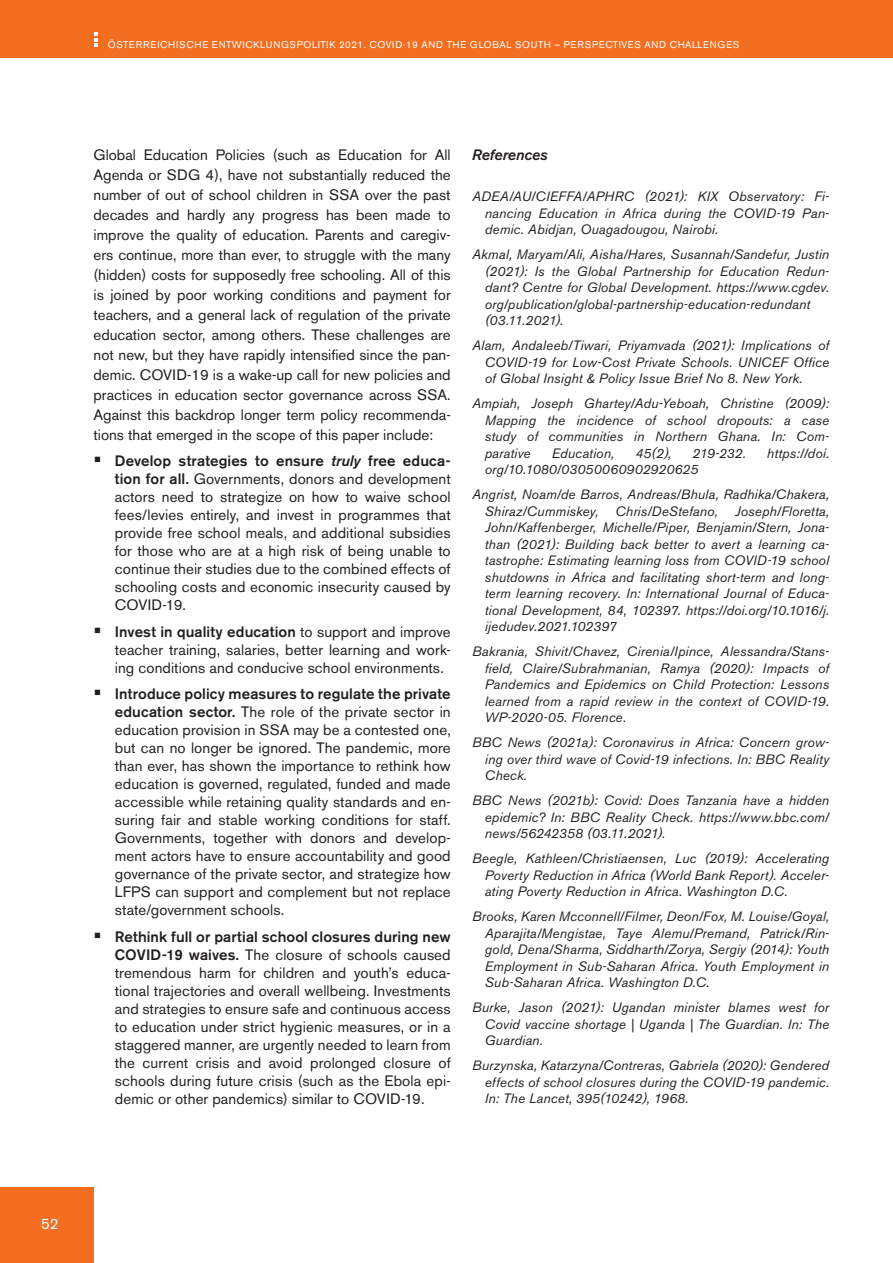
<style>
.page{position:relative;width:893px;height:1263px;background:#fff}
.page>*{position:absolute;margin:0;border:0;box-sizing:border-box;transform-origin:0 0}
.t1{font:15px/18px "Akzidenz Grotesk BE";letter-spacing:.01em;color:#231f20;text-align:justify}
.t2{font:italic 500 15px "Akzidenz Grotesk BE";color:#231f20}
.t3{font:15px "Akzidenz Grotesk BE";color:#fff}
.t4{font:italic 13.5px/16.5px "Akzidenz Grotesk BE";letter-spacing:.01em;color:#231f20;text-align:justify}
.t5{font:9.75px "Akzidenz Grotesk BE";letter-spacing:.07em;color:#fff}
.s1{font-weight:500}
.s2{font-weight:500;font-style:italic}
</style>
<div class="page">
<div style="left:0;top:0;width:893px;height:58px;background:#f36e21"></div>
<div style="left:0;top:1188px;width:94px;height:75px;background:#f36e21"></div>
<svg style="left:94px;top:32px;width:3px;height:15px"></svg>
<p class="t5" style="left:108px;top:38px;width:633px">Österreichische Entwicklungspolitik 2021. COVID-19 and the Global South – Perspectives and challenges</p>
<p class="t1" style="left:94px;top:145px;width:359px;line-height:20px">Global Education Policies (such as Education for All Agenda or SDG 4), have not substantially reduced the number of out of school children in SSA over the past decades and hardly any progress has been made to improve the quality of education. Parents and caregiv&shy;ers continue, more than ever, to struggle with the many (hidden) costs for supposedly free schooling. All of this is joined by poor working conditions and payment for teachers, and a general lack of regulation of the private education sector, among others. These challenges are not new, but they have rapidly intensified since the pan&shy;demic. COVID-19 is a wake-up call for new policies and practices in education sector governance across SSA.<br>Against this backdrop longer term policy recommenda&shy;tions that emerged in the scope of this paper include:</p>
<p class="t1" style="left:115px;top:452px;width:337px"><span class="s1">Develop strategies to ensure</span> <span class="s2">truly</span> <span class="s1">free educa&shy;tion for all.</span> Governments, donors and development actors need to strategize on how to waive school fees/levies entirely, and invest in programmes that provide free school meals, and additional subsidies for those who are at a high risk of being unable to continue their studies due to the combined effects of schooling costs and economic insecurity caused by COVID-19.</p>
<p class="t1" style="left:115px;top:622px;width:337px"><span class="s1">Invest in quality education</span> to support and improve teacher training, salaries, better learning and work&shy;ing conditions and conducive school environments.</p>
<p class="t1" style="left:115px;top:685px;width:337px"><span class="s1">Introduce policy measures to regulate the private education sector.</span> The role of the private sector in education provision in SSA may be a contested one, but can no longer be ignored. The pandemic, more than ever, has shown the importance to rethink how education is governed, regulated, funded and made accessible while retaining quality standards and en&shy;suring fair and stable working conditions for staff.<br>Governments, together with donors and develop&shy;ment actors have to ensure accountability and good governance of the private sector, and strategize how LFPS can support and complement but not replace state/government schools.</p>
<p class="t1" style="left:115px;top:927px;width:337px"><span class="s1">Rethink full or partial school closures during new COVID-19 waives.</span> The closure of schools caused tremendous harm for children and youth’s educa&shy;tional trajectories and overall wellbeing. Investments and strategies to ensure safe and continuous access to education under strict hygienic measures, or in a staggered manner, are urgently needed to learn from the current crisis and avoid prolonged closure of schools during future crisis (such as the Ebola epi&shy;demic or other pandemics) similar to COVID-19.</p>
<p class="t2" style="left:472px;top:146px;width:77px">References</p>
<p class="t4" style="left:485px;top:188px;width:346px;text-indent:-13px">ADEA/AU/CIEFFA/APHRC (2021): KIX Observatory: Fi&shy;nancing Education in Africa during the COVID-19 Pan&shy;demic. Abidjan, Ouagadougou, Nairobi.</p>
<p class="t4" style="left:485px;top:246px;width:346px;text-align:left;text-indent:-13px">Akmal, Maryam/Ali, Aisha/Hares, Susannah/Sandefur, Justin (2021): Is the Global Partnership for Education Redun&shy;dant? Centre for Global Development. https://www.cgdev. org/publication/global-partnership-education-redundant (03.11.2021).</p>
<p class="t4" style="left:485px;top:337px;width:346px;text-indent:-13px">Alam, Andaleeb/Tiwari, Priyamvada (2021): Implications of COVID-19 for Low-Cost Private Schools. UNICEF Office of Global Insight &amp; Policy Issue Brief No 8. New York.</p>
<p class="t4" style="left:485px;top:395px;width:346px;text-indent:-13px">Ampiah, Joseph Ghartey/Adu-Yeboah, Christine (2009):<br>Mapping the incidence of school dropouts: a case study of communities in Northern Ghana. In: Com&shy;parative</p>
<p class="t4" style="left:552px;top:445px;width:64px">Education,</p>
<p class="t4" style="left:635px;top:445px;width:37px">45(2),</p>
<p class="t4" style="left:692px;top:445px;width:55px">219-232.</p>
<p class="t4" style="left:767px;top:445px;width:64px">https://doi.</p>
<p class="t4" style="left:472px;top:457px;width:359px;line-height:25px;text-indent:13px">org/10.1080/03050060902920625<br>Angrist, Noam/de Barros, Andreas/Bhula, Radhika/Chakera,</p>
<p class="t4" style="left:485px;top:503px;width:115px">Shiraz/Cummiskey,</p>
<p class="t4" style="left:615px;top:503px;width:104px">Chris/DeStefano,</p>
<p class="t4" style="left:485px;top:503px;width:346px;text-indent:250px">Joseph/Floretta, John/Kaffenberger, Michelle/Piper, Benjamin/Stern, Jona&shy;than (2021): Building back better to avert a learning ca&shy;tastrophe: Estimating learning loss from COVID-19 school shutdowns in Africa and facilitating short-term and long&shy;term learning recovery. In: International Journal of Educa&shy;tional Development, 84, 102397. https://doi.org/10.1016/j. ijedudev.2021.102397</p>
<p class="t4" style="left:485px;top:643px;width:346px;text-indent:-13px">Bakrania, Shivit/Chavez, Cirenia/Ipince, Alessandra/Stans&shy;field, Claire/Subrahmanian, Ramya (2020): Impacts of Pandemics and Epidemics on Child Protection: Lessons learned from a rapid review in the context of COVID-19.<br>WP-2020-05. Florence.</p>
<p class="t4" style="left:485px;top:734px;width:346px;text-indent:-13px">BBC News (2021a): Coronavirus in Africa: Concern grow&shy;ing over third wave of Covid-19 infections. In: BBC Reality Check.</p>
<p class="t4" style="left:485px;top:792px;width:346px;text-indent:-13px">BBC News (2021b): Covid: Does Tanzania have a hidden epidemic? In: BBC Reality Check. https://www.bbc.com/ news/56242358 (03.11.2021).</p>
<p class="t4" style="left:485px;top:850px;width:346px;text-indent:-13px">Beegle, Kathleen/Christiaensen, Luc (2019): Accelerating Poverty Reduction in Africa (World Bank Report). Acceler&shy;ating Poverty Reduction in Africa. Washington D.C.</p>
<p class="t4" style="left:485px;top:908px;width:346px;text-indent:-13px">Brooks, Karen Mcconnell/Filmer, Deon/Fox, M. Louise/Goyal, Aparajita/Mengistae, Taye Alemu/Premand, Patrick/Rin&shy;gold, Dena/Sharma, Siddharth/Zorya, Sergiy (2014): Youth Employment in Sub-Saharan Africa. Youth Employment in Sub-Saharan Africa. Washington D.C.</p>
<p class="t4" style="left:485px;top:999px;width:346px;text-indent:-13px">Burke, Jason (2021): Ugandan minister blames west for Covid vaccine shortage | Uganda | The Guardian. In: The Guardian.</p>
<p class="t4" style="left:485px;top:1057px;width:346px;text-indent:-13px">Burzynska, Katarzyna/Contreras, Gabriela (2020): Gendered effects of school closures during the COVID-19 pandemic.<br>In: The Lancet, 395(10242), 1968.</p>
<p class="t3" style="left:41px;top:1214px;width:19px">52</p>
</div>
